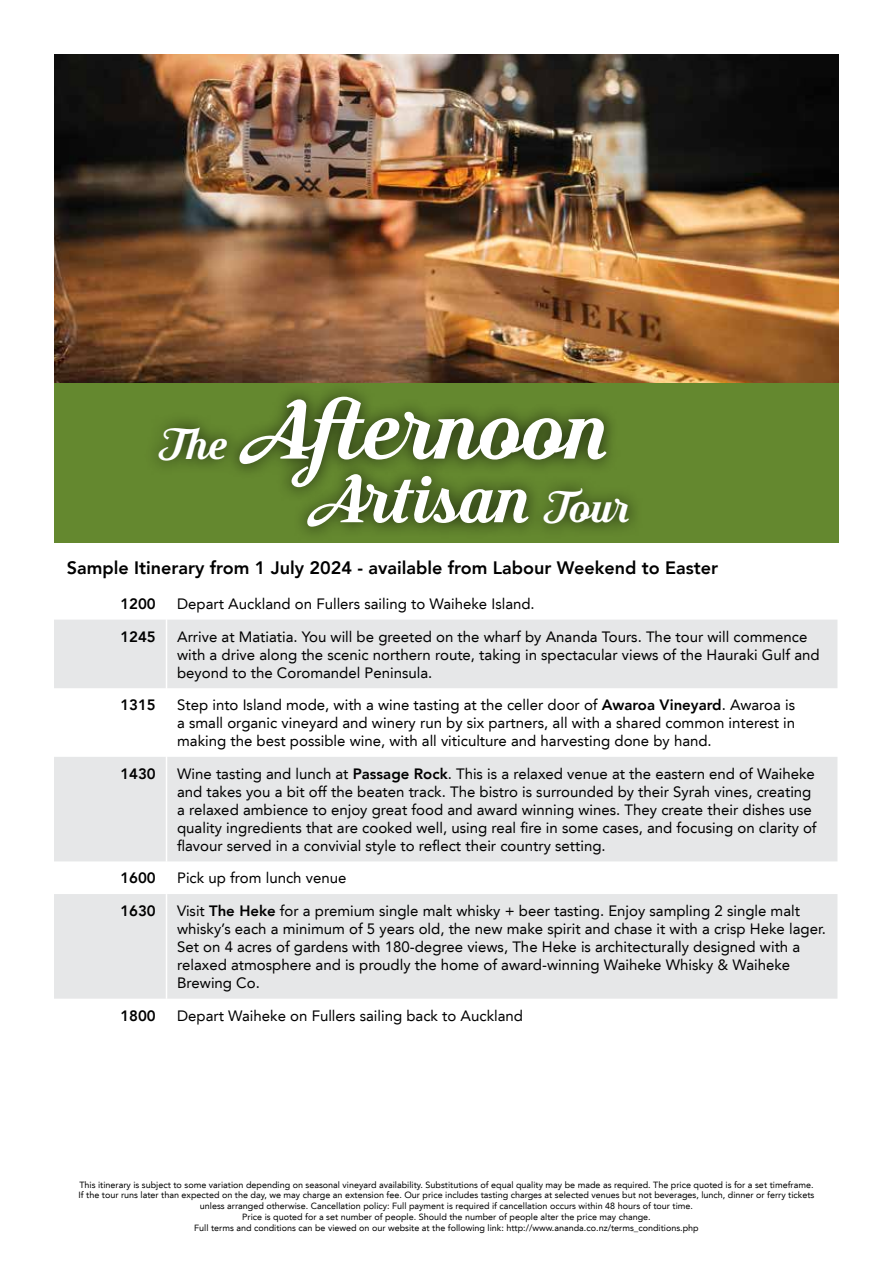
<style>
.page{position:relative;width:893px;height:1263px;background:#fff}
.page>*{position:absolute;margin:0;border:0;box-sizing:border-box;transform-origin:0 0}
.t1{font:700 79.2px "Moonface Script";color:#fff}
.t2{font:700 64.35px "Moonface Script";color:#fff}
.t3{font:800 18px "Avenir LT";color:#000}
.t4{font:15px/18px "Avenir LT";color:#000}
.t5{font:800 15px "Avenir LT";color:#000}
.t6{font:9px/10.8px "Avenir LT";color:#000;text-align:center}
.s1{font-size:39.6px}
.s2{font-weight:800}
</style>
<div class="page">
<div style="left:54px;top:383px;width:785px;height:160px;background:#64882f"></div>
<svg style="left:54px;top:620px;width:783px;height:379px;fill:#e6e7e8"></svg>
<hr style="left:166px;top:620px;width:1px;height:68px;background:#fff">
<hr style="left:166px;top:688px;width:1px;height:69px;background:#fff">
<hr style="left:166px;top:757px;width:1px;height:104px;background:#fff">
<hr style="left:166px;top:861px;width:1px;height:33px;background:#fff">
<hr style="left:166px;top:894px;width:1px;height:105px;background:#fff">
<img style="left:54px;top:54px;width:785px;height:329px">
<div style="left:293px;top:459px;width:350px;height:83px;background:#000;opacity:.75"></div>
<div style="left:144px;top:381px;width:477px;height:121px;background:#000;opacity:.75"></div>
<h1 class="t1" style="left:166px;top:385px;width:447px"><span class="s1">The</span> Afternoon</h1>
<h2 class="t2" style="left:319px;top:462px;width:313px">Artisan <span class="s1">Tour</span></h2>
<p class="t3" style="left:67px;top:557px;width:653px">Sample Itinerary from 1 July 2024 - available from Labour Weekend to Easter</p>
<p class="t5" style="left:120px;top:595px;width:37px">1200</p>
<p class="t4" style="left:177px;top:595px;width:359px">Depart Auckland on Fullers sailing to Waiheke Island.</p>
<p class="t5" style="left:120px;top:627px;width:37px">1245</p>
<p class="t4" style="left:177px;top:627px;width:644px">Arrive at Matiatia. You will be greeted on the wharf by Ananda Tours. The tour will commence with a drive along the scenic northern route, taking in spectacular views of the Hauraki Gulf and beyond to the Coromandel Peninsula.</p>
<p class="t5" style="left:120px;top:696px;width:37px">1315</p>
<p class="t4" style="left:177px;top:696px;width:620px;text-align:justify">Step into Island mode, with a wine tasting at the celler door of <span class="s2">Awaroa Vineyard</span>. Awaroa is a small organic vineyard and winery run by six partners, all with a shared common interest in making the best possible wine, with all viticulture and harvesting done by hand.</p>
<p class="t5" style="left:120px;top:765px;width:37px">1430</p>
<p class="t4" style="left:177px;top:765px;width:641px">Wine tasting and lunch at <span class="s2">Passage Rock</span>. This is a relaxed venue at the eastern end of Waiheke and takes you a bit off the beaten track. The bistro is surrounded by their Syrah vines, creating a relaxed ambience to enjoy great food and award winning wines. They create their dishes use quality ingredients that are cooked well, using real fire in some cases, and focusing on clarity of flavour served in a convivial style to reflect their country setting.</p>
<p class="t5" style="left:120px;top:869px;width:37px">1600</p>
<p class="t4" style="left:177px;top:869px;width:171px">Pick up from lunch venue</p>
<p class="t5" style="left:120px;top:902px;width:37px">1630</p>
<p class="t4" style="left:177px;top:902px;width:650px">Visit <span class="s2">The Heke</span> for a premium single malt whisky + beer tasting. Enjoy sampling 2 single malt whisky’s each a minimum of 5 years old, the new make spirit and chase it with a crisp Heke lager.<br>Set on 4 acres of gardens with 180-degree views, The Heke is architecturally designed with a relaxed atmosphere and is proudly the home of award-winning Waiheke Whisky &amp; Waiheke Brewing Co.</p>
<p class="t5" style="left:120px;top:1006px;width:37px">1800</p>
<p class="t4" style="left:177px;top:1006px;width:347px">Depart Waiheke on Fullers sailing back to Auckland</p>
<p class="t6" style="left:78px;top:1179px;width:737px">This itinerary is subject to some variation depending on seasonal vineyard availability. Substitutions of equal quality may be made as required. The price quoted is for a set timeframe.<br>If the tour runs later than expected on the day, we may charge an extension fee. Our price includes tasting charges at selected venues but not beverages, lunch, dinner or ferry tickets unless arranged otherwise. Cancellation policy: Full payment is required if cancellation occurs within 48 hours of tour time.<br>Price is quoted for a set number of people. Should the number of people alter the price may change.<br>Full terms and conditions can be viewed on our website at the following link: http://www.ananda.co.nz/terms_conditions.php</p>
</div>
